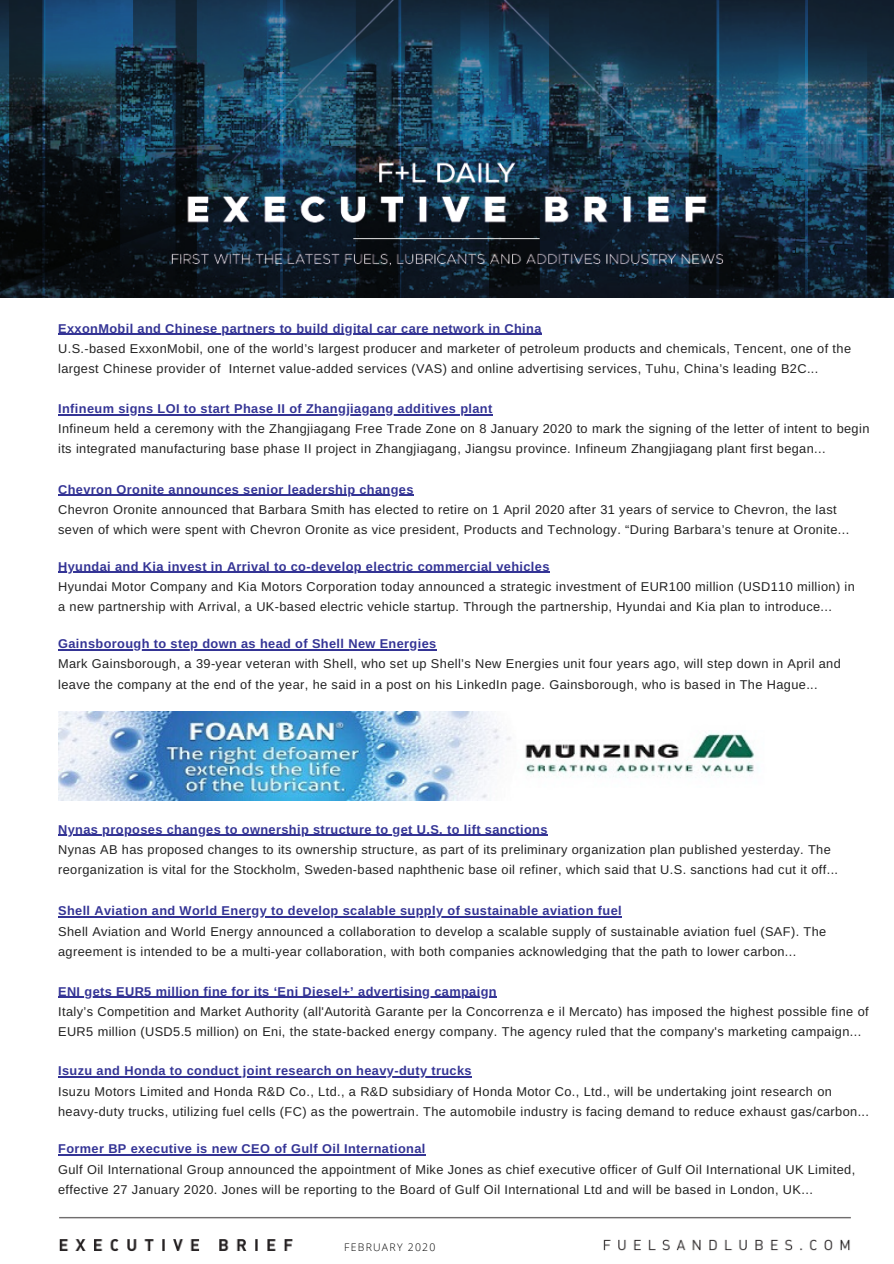
<style>
.page{position:relative;width:894px;height:1264px;background:#fff}
.page>*{position:absolute;margin:0;border:0;box-sizing:border-box;transform-origin:0 0}
.t1{font:12.75px/20.2px "Arimo";letter-spacing:.03em;color:#222}
.t2{font:700 12.75px "Arimo";letter-spacing:.03em;color:#343495}
.t3{font:300 10.5px "Open Sans";letter-spacing:.12em;color:#000}
</style>
<div class="page">
<img style="left:0;top:0;width:893px;height:297px">
<img style="left:59px;top:1217px;width:792px;height:35px">
<hr style="left:58px;top:334px;width:483px;height:1px;background:#343495">
<hr style="left:58px;top:414px;width:434px;height:1px;background:#343495">
<hr style="left:58px;top:494px;width:356px;height:2px;background:#343495">
<hr style="left:58px;top:571px;width:491px;height:2px;background:#343495">
<hr style="left:58px;top:649px;width:378px;height:1px;background:#343495">
<hr style="left:58px;top:834px;width:489px;height:1px;background:#343495">
<hr style="left:58px;top:916px;width:564px;height:1px;background:#343495">
<hr style="left:58px;top:996px;width:439px;height:1px;background:#343495">
<hr style="left:58px;top:1076px;width:414px;height:1px;background:#343495">
<hr style="left:58px;top:1154px;width:367px;height:1px;background:#343495">
<img style="left:58px;top:711px;width:697px;height:89px">
<p class="t2" style="left:58px;top:321px;width:484px">ExxonMobil and Chinese partners to build digital car care network in China</p>
<p class="t1" style="left:58px;top:338px;width:794px">U.S.-based ExxonMobil, one of the world’s largest producer and marketer of petroleum products and chemicals, Tencent, one of the largest Chinese provider of Internet value-added services (VAS) and online advertising services, Tuhu, China’s leading B2C...</p>
<p class="t2" style="left:58px;top:401px;width:435px">Infineum signs LOI to start Phase II of Zhangjiagang additives plant</p>
<p class="t1" style="left:58px;top:418px;width:812px">Infineum held a ceremony with the Zhangjiagang Free Trade Zone on 8 January 2020 to mark the signing of the letter of intent to begin its integrated manufacturing base phase II project in Zhangjiagang, Jiangsu province. Infineum Zhangjiagang plant first began...</p>
<p class="t2" style="left:58px;top:482px;width:357px">Chevron Oronite announces senior leadership changes</p>
<p class="t1" style="left:58px;top:499px;width:792px">Chevron Oronite announced that Barbara Smith has elected to retire on 1 April 2020 after 31 years of service to Chevron, the last seven of which were spent with Chevron Oronite as vice president, Products and Technology. “During Barbara’s tenure at Oronite...</p>
<p class="t2" style="left:58px;top:559px;width:492px">Hyundai and Kia invest in Arrival to co-develop electric commercial vehicles</p>
<p class="t1" style="left:58px;top:576px;width:798px">Hyundai Motor Company and Kia Motors Corporation today announced a strategic investment of EUR100 million (USD110 million) in a new partnership with Arrival, a UK-based electric vehicle startup. Through the partnership, Hyundai and Kia plan to introduce...</p>
<p class="t2" style="left:58px;top:636px;width:379px">Gainsborough to step down as head of Shell New Energies</p>
<p class="t1" style="left:58px;top:653px;width:784px">Mark Gainsborough, a 39-year veteran with Shell, who set up Shell’s New Energies unit four years ago, will step down in April and leave the company at the end of the year, he said in a post on his LinkedIn page. Gainsborough, who is based in The Hague...</p>
<p class="t2" style="left:58px;top:822px;width:490px">Nynas proposes changes to ownership structure to get U.S. to lift sanctions</p>
<p class="t1" style="left:58px;top:839px;width:781px">Nynas AB has proposed changes to its ownership structure, as part of its preliminary organization plan published yesterday. The reorganization is vital for the Stockholm, Sweden-based naphthenic base oil refiner, which said that U.S. sanctions had cut it off...</p>
<p class="t2" style="left:58px;top:903px;width:565px">Shell Aviation and World Energy to develop scalable supply of sustainable aviation fuel</p>
<p class="t1" style="left:58px;top:921px;width:769px">Shell Aviation and World Energy announced a collaboration to develop a scalable supply of sustainable aviation fuel (SAF). The agreement is intended to be a multi-year collaboration, with both companies acknowledging that the path to lower carbon...</p>
<p class="t2" style="left:58px;top:984px;width:440px">ENI gets EUR5 million fine for its ‘Eni Diesel+’ advertising campaign</p>
<p class="t1" style="left:58px;top:1001px;width:811px">Italy’s Competition and Market Authority (all'Autorità Garante per la Concorrenza e il Mercato) has imposed the highest possible fine of<br>EUR5 million (USD5.5 million) on Eni, the state-backed energy company. The agency ruled that the company's marketing campaign...</p>
<p class="t2" style="left:58px;top:1063px;width:415px">Isuzu and Honda to conduct joint research on heavy-duty trucks</p>
<p class="t1" style="left:58px;top:1080px;width:812px">Isuzu Motors Limited and Honda R&amp;D Co., Ltd., a R&amp;D subsidiary of Honda Motor Co., Ltd., will be undertaking joint research on heavy-duty trucks, utilizing fuel cells (FC) as the powertrain. The automobile industry is facing demand to reduce exhaust gas/carbon...</p>
<p class="t2" style="left:58px;top:1141px;width:368px">Former BP executive is new CEO of Gulf Oil International</p>
<p class="t1" style="left:58px;top:1159px;width:798px">Gulf Oil International Group announced the appointment of Mike Jones as chief executive officer of Gulf Oil International UK Limited, effective 27 January 2020. Jones will be reporting to the Board of Gulf Oil International Ltd and will be based in London, UK...</p>
<p class="t3" style="left:344px;top:1239px;width:93px">FEBRUARY 2020</p>
</div>
